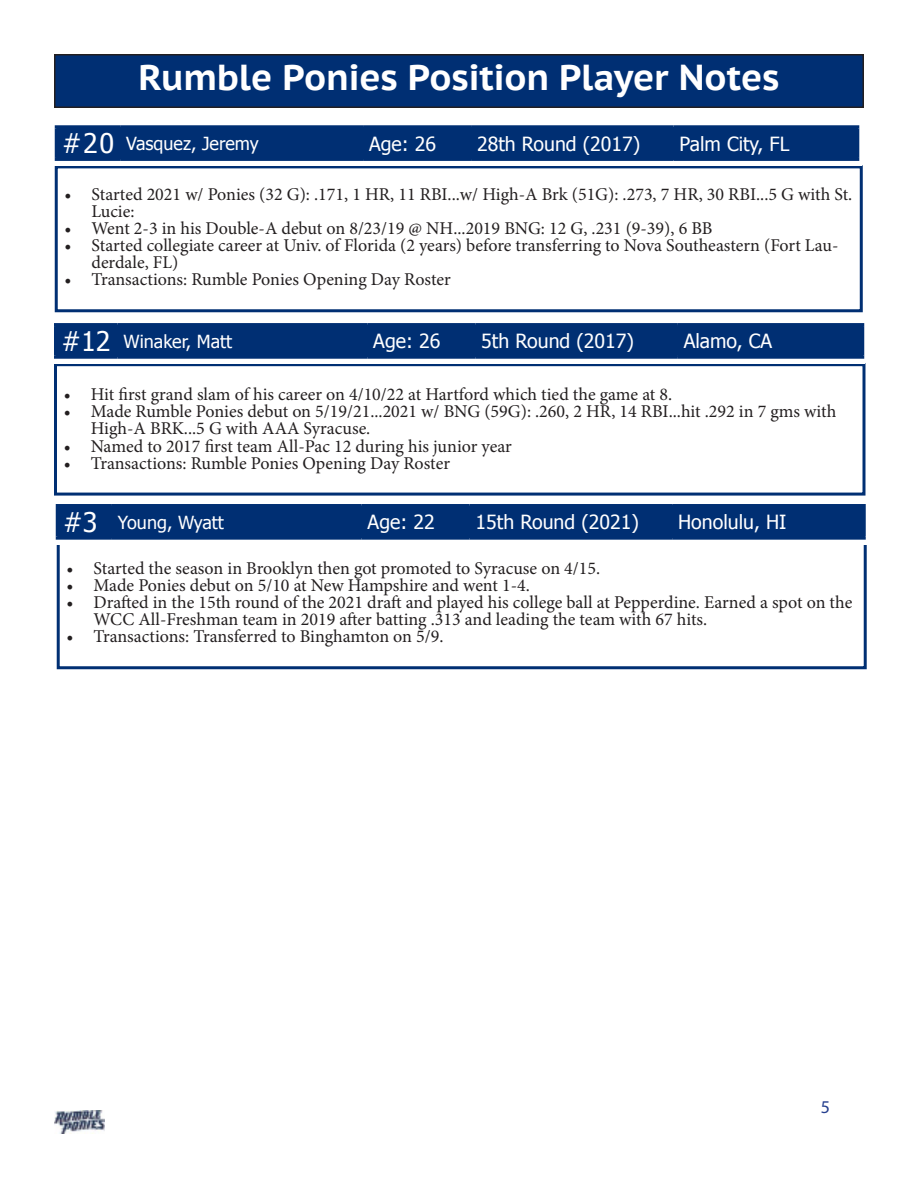
<style>
.page{position:relative;width:918px;height:1188px;background:#fff}
.page>*{position:absolute;margin:0;border:0;box-sizing:border-box;transform-origin:0 0}
.t1{font:700 36px "PT Sans Caption";letter-spacing:-.01em;color:#fff}
.t2{font:27px "Tahoma";color:#fff}
.t3{font:19.5px "Tahoma";color:#fff}
.t4{font:18px/17.1px "Minion Pro";color:#231f20}
.t5{font:18px "Tahoma";color:#fff}
.t6{font:18px "Myriad Pro";color:#253f8e}
</style>
<div class="page">
<div style="left:55px;top:55px;width:808px;height:52px;background:#002f73"></div>
<div style="left:54px;top:54px;width:810px;height:54px;border:2px solid #231f20"></div>
<div style="left:57px;top:540px;width:810px;height:129px;border:3px solid #002f73"></div>
<div style="left:56px;top:504px;width:829px;height:40px;background:#fff"></div>
<div style="left:59px;top:507px;width:612px;height:30px;background:#002f73"></div>
<div style="left:672px;top:506px;width:192px;height:32px;background:#002f73"></div>
<hr style="left:56px;top:504px;width:56px;height:3px;background:#002f73">
<hr style="left:56px;top:507px;width:3px;height:30px;background:#002f73">
<hr style="left:112px;top:504px;width:250px;height:3px;background:#002f73">
<hr style="left:110px;top:507px;width:3px;height:30px;background:#002f73">
<hr style="left:362px;top:504px;width:108px;height:3px;background:#002f73">
<hr style="left:360px;top:507px;width:3px;height:30px;background:#002f73">
<hr style="left:470px;top:504px;width:202px;height:3px;background:#002f73">
<hr style="left:468px;top:507px;width:3px;height:30px;background:#002f73">
<hr style="left:672px;top:504px;width:194px;height:3px;background:#002f73">
<hr style="left:671px;top:507px;width:3px;height:30px;background:#002f73">
<hr style="left:863px;top:507px;width:3px;height:30px;background:#002f73">
<hr style="left:56px;top:537px;width:56px;height:3px;background:#002f73">
<hr style="left:112px;top:537px;width:250px;height:3px;background:#002f73">
<hr style="left:362px;top:537px;width:108px;height:3px;background:#002f73">
<hr style="left:470px;top:537px;width:202px;height:3px;background:#002f73">
<hr style="left:672px;top:537px;width:194px;height:3px;background:#002f73">
<div style="left:54px;top:363px;width:812px;height:133px;border:3px solid #002f73"></div>
<div style="left:57px;top:326px;width:619px;height:30px;background:#002f73"></div>
<div style="left:678px;top:325px;width:185px;height:32px;background:#002f73"></div>
<hr style="left:54px;top:323px;width:64px;height:3px;background:#002f73">
<hr style="left:54px;top:326px;width:3px;height:30px;background:#002f73">
<hr style="left:118px;top:323px;width:249px;height:3px;background:#002f73">
<hr style="left:116px;top:326px;width:3px;height:30px;background:#002f73">
<hr style="left:367px;top:323px;width:108px;height:3px;background:#002f73">
<hr style="left:366px;top:326px;width:3px;height:30px;background:#002f73">
<hr style="left:475px;top:323px;width:203px;height:3px;background:#002f73">
<hr style="left:474px;top:326px;width:3px;height:30px;background:#002f73">
<hr style="left:678px;top:323px;width:186px;height:3px;background:#002f73">
<hr style="left:676px;top:326px;width:3px;height:30px;background:#002f73">
<hr style="left:861px;top:326px;width:3px;height:30px;background:#002f73">
<hr style="left:54px;top:356px;width:64px;height:3px;background:#002f73">
<hr style="left:118px;top:356px;width:249px;height:3px;background:#002f73">
<hr style="left:367px;top:356px;width:108px;height:3px;background:#002f73">
<hr style="left:475px;top:356px;width:203px;height:3px;background:#002f73">
<hr style="left:678px;top:356px;width:186px;height:3px;background:#002f73">
<img style="left:54px;top:1110px;width:51px;height:24px">
<div style="left:55px;top:165px;width:808px;height:147px;border:3px solid #002f73"></div>
<div style="left:58px;top:128px;width:614px;height:30px;background:#002f73"></div>
<div style="left:674px;top:127px;width:184px;height:32px;background:#002f73"></div>
<hr style="left:55px;top:125px;width:65px;height:3px;background:#002f73">
<hr style="left:55px;top:128px;width:3px;height:30px;background:#002f73">
<hr style="left:120px;top:125px;width:243px;height:3px;background:#002f73">
<hr style="left:119px;top:128px;width:3px;height:30px;background:#002f73">
<hr style="left:363px;top:125px;width:108px;height:3px;background:#002f73">
<hr style="left:362px;top:128px;width:3px;height:30px;background:#002f73">
<hr style="left:471px;top:125px;width:203px;height:3px;background:#002f73">
<hr style="left:470px;top:128px;width:3px;height:30px;background:#002f73">
<hr style="left:674px;top:125px;width:185px;height:3px;background:#002f73">
<hr style="left:672px;top:128px;width:3px;height:30px;background:#002f73">
<hr style="left:856px;top:128px;width:3px;height:30px;background:#002f73">
<hr style="left:55px;top:158px;width:65px;height:3px;background:#002f73">
<hr style="left:120px;top:158px;width:243px;height:3px;background:#002f73">
<hr style="left:363px;top:158px;width:108px;height:3px;background:#002f73">
<hr style="left:471px;top:158px;width:203px;height:3px;background:#002f73">
<hr style="left:674px;top:158px;width:185px;height:3px;background:#002f73">
<p class="t1" style="left:138px;top:53px;width:643px">Rumble Ponies Position Player Notes</p>
<p class="t2" style="left:62px;top:126px;width:53px">#20</p>
<p class="t5" style="left:126px;top:131px;width:134px">Vasquez, Jeremy</p>
<p class="t3" style="left:369px;top:130px;width:69px">Age: 26</p>
<p class="t3" style="left:477px;top:130px;width:165px">28th Round (2017)</p>
<p class="t3" style="left:680px;top:130px;width:111px">Palm City, FL</p>
<p class="t4" style="left:92px;top:186px;width:762px;text-indent:-27px">• Started 2021 w/ Ponies (32 G): .171, 1 HR, 11 RBI...w/ High-A Brk (51G): .273, 7 HR, 30 RBI...5 G with St.<br>Lucie:</p>
<p class="t4" style="left:64px;top:220px;width:649px">• Went 2-3 in his Double-A debut on 8/23/19 @ NH...2019 BNG: 12 G, .231 (9-39), 6 BB</p>
<p class="t4" style="left:92px;top:237px;width:748px;text-indent:-27px">• Started collegiate career at Univ. of Florida (2 years) before transferring to Nova Southeastern (Fort Lau&shy;derdale, FL)</p>
<p class="t4" style="left:64px;top:271px;width:388px">• Transactions: Rumble Ponies Opening Day Roster</p>
<p class="t2" style="left:62px;top:323px;width:51px">#12</p>
<p class="t5" style="left:124px;top:329px;width:110px">Winaker, Matt</p>
<p class="t3" style="left:373px;top:328px;width:69px">Age: 26</p>
<p class="t3" style="left:481px;top:328px;width:154px">5th Round (2017)</p>
<p class="t3" style="left:684px;top:328px;width:90px">Alamo, CA</p>
<p class="t4" style="left:64px;top:386px;width:610px">• Hit first grand slam of his career on 4/10/22 at Hartford which tied the game at 8.</p>
<p class="t4" style="left:91px;top:403px;width:747px;text-indent:-27px">• Made Rumble Ponies debut on 5/19/21...2021 w/ BNG (59G): .260, 2 HR, 14 RBI...hit .292 in 7 gms with<br>High-A BRK...5 G with AAA Syracuse.</p>
<p class="t4" style="left:64px;top:437px;width:450px">• Named to 2017 first team All-Pac 12 during his junior year</p>
<p class="t4" style="left:64px;top:454px;width:388px">• Transactions: Rumble Ponies Opening Day Roster</p>
<p class="t2" style="left:63px;top:504px;width:36px">#3</p>
<p class="t5" style="left:118px;top:510px;width:107px">Young, Wyatt</p>
<p class="t3" style="left:368px;top:509px;width:69px">Age: 22</p>
<p class="t3" style="left:476px;top:509px;width:165px">15th Round (2021)</p>
<p class="t3" style="left:678px;top:509px;width:110px">Honolulu, HI</p>
<p class="t4" style="left:66px;top:560px;width:535px">• Started the season in Brooklyn then got promoted to Syracuse on 4/15.</p>
<p class="t4" style="left:66px;top:577px;width:465px">• Made Ponies debut on 5/10 at New Hampshire and went 1-4.</p>
<p class="t4" style="left:93px;top:594px;width:760px;text-indent:-27px">• Drafted in the 15th round of the 2021 draft and played his college ball at Pepperdine. Earned a spot on the<br>WCC All-Freshman team in 2019 after batting .313 and leading the team with 67 hits.</p>
<p class="t4" style="left:66px;top:628px;width:379px">• Transactions: Transferred to Binghamton on 5/9.</p>
<p class="t6" style="left:821px;top:1096px;width:11px">5</p>
</div>
